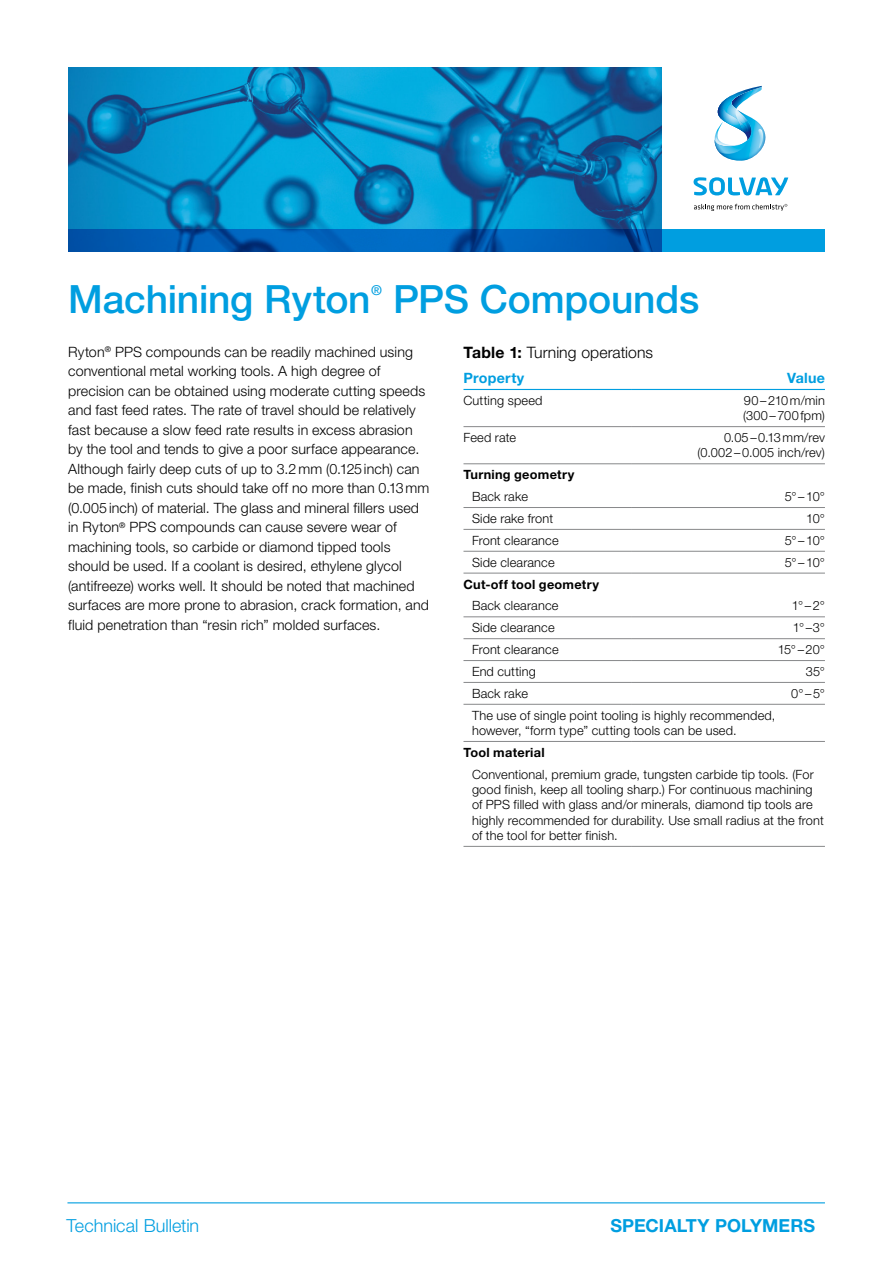
<style>
.page{position:relative;width:893px;height:1263px;background:#fff}
.page>*{position:absolute;margin:0;border:0;box-sizing:border-box;transform-origin:0 0}
.t1{font:500 39px "Helvetica Neue LT Std";letter-spacing:-.005em;color:#009ee0}
.t2{font:300 18px "Helvetica Neue LT Std";color:#009ee0}
.t3{font:700 18px "Helvetica Neue LT Std";letter-spacing:.005em;color:#009ee0}
.t4{font:300 15.75px "Helvetica Neue LT Std";letter-spacing:.005em;color:#000}
.t5{font:300 14.25px/19.5px "Helvetica Neue LT Std";letter-spacing:.01em;color:#000}
.t6{font:700 14.25px "Helvetica Neue LT Std";letter-spacing:.015em;color:#009ee0}
.t7{font:500 13.65px "Helvetica Neue LT Std";color:#009ee0}
.t8{font:300 12.75px/15.3px "Helvetica Neue LT Std";letter-spacing:.015em;color:#000}
.t9{font:700 12.75px "Helvetica Neue LT Std";letter-spacing:.02em;color:#000}
.s1{font-weight:700}
</style>
<div class="page">
<img style="left:68px;top:68px;width:593px;height:161px">
<svg style="left:68px;top:229px;width:757px;height:22px;background:#0069bc"></svg>
<svg style="left:693px;top:177px;width:95px;height:18px"></svg>
<svg style="left:714px;top:86px;width:52px;height:75px"></svg>
<svg style="left:694px;top:204px;width:93px;height:7px"></svg>
<hr style="left:67px;top:1202px;width:758px;height:1px;background:#009ee0">
<hr style="left:463px;top:426px;width:169px;height:1px;background:#87888a">
<hr style="left:632px;top:426px;width:193px;height:1px;background:#87888a">
<hr style="left:463px;top:463px;width:169px;height:1px;background:#87888a">
<hr style="left:632px;top:463px;width:193px;height:1px;background:#87888a">
<hr style="left:463px;top:507px;width:169px;height:1px;background:#87888a">
<hr style="left:632px;top:507px;width:193px;height:1px;background:#87888a">
<hr style="left:463px;top:529px;width:169px;height:1px;background:#87888a">
<hr style="left:632px;top:529px;width:193px;height:1px;background:#87888a">
<hr style="left:463px;top:551px;width:169px;height:1px;background:#87888a">
<hr style="left:632px;top:551px;width:193px;height:1px;background:#87888a">
<hr style="left:463px;top:573px;width:169px;height:1px;background:#87888a">
<hr style="left:632px;top:573px;width:193px;height:1px;background:#87888a">
<hr style="left:463px;top:616px;width:169px;height:1px;background:#87888a">
<hr style="left:632px;top:616px;width:193px;height:1px;background:#87888a">
<hr style="left:463px;top:638px;width:169px;height:1px;background:#87888a">
<hr style="left:632px;top:638px;width:193px;height:1px;background:#87888a">
<hr style="left:463px;top:660px;width:169px;height:1px;background:#87888a">
<hr style="left:632px;top:660px;width:193px;height:1px;background:#87888a">
<hr style="left:463px;top:682px;width:169px;height:1px;background:#87888a">
<hr style="left:632px;top:682px;width:193px;height:1px;background:#87888a">
<hr style="left:463px;top:704px;width:169px;height:1px;background:#87888a">
<hr style="left:632px;top:704px;width:193px;height:1px;background:#87888a">
<hr style="left:463px;top:741px;width:169px;height:1px;background:#87888a">
<hr style="left:632px;top:741px;width:193px;height:1px;background:#87888a">
<hr style="left:463px;top:846px;width:169px;height:1px;background:#87888a">
<hr style="left:632px;top:846px;width:193px;height:1px;background:#87888a">
<hr style="left:463px;top:389px;width:169px;height:1px;background:#009ee0">
<hr style="left:632px;top:389px;width:193px;height:1px;background:#009ee0">
<h1 class="t1" style="left:68px;top:276px;width:304px">Machining Ryton</h1>
<p class="t7" style="left:371px;top:282px;width:12px">®</p>
<h1 class="t1" style="left:393px;top:276px;width:308px">PPS Compounds</h1>
<p class="t5" style="left:68px;top:342px;width:363px">Ryton<sup>®</sup> PPS compounds can be readily machined using conventional metal working tools. A high degree of precision can be obtained using moderate cutting speeds and fast feed rates. The rate of travel should be relatively fast because a slow feed rate results in excess abrasion by the tool and tends to give a poor surface appearance.<br>Although fairly deep cuts of up to 3.2mm (0.125inch) can be made, finish cuts should take off no more than 0.13mm (0.005inch) of material. The glass and mineral fillers used in Ryton<sup>®</sup> PPS compounds can cause severe wear of machining tools, so carbide or diamond tipped tools should be used. If a coolant is desired, ethylene glycol (antifreeze) works well. It should be noted that machined surfaces are more prone to abrasion, crack formation, and fluid penetration than “resin rich” molded surfaces.</p>
<p class="t4" style="left:463px;top:343px;width:191px"><span class="s1">Table 1:</span> Turning operations</p>
<p class="t6" style="left:463px;top:369px;width:62px">Property</p>
<p class="t6" style="left:787px;top:369px;width:39px">Value</p>
<p class="t8" style="left:463px;top:392px;width:80px">Cutting speed</p>
<p class="t8" style="left:743px;top:392px;width:83px">90–210m/min (300–700fpm)</p>
<p class="t8" style="left:463px;top:430px;width:54px">Feed rate</p>
<p class="t8" style="left:697px;top:430px;width:129px;text-align:right">0.05–0.13mm/rev (0.002–0.005 inch/rev)</p>
<p class="t9" style="left:463px;top:467px;width:112px">Turning geometry</p>
<p class="t8" style="left:472px;top:489px;width:57px">Back rake</p>
<p class="t8" style="left:785px;top:489px;width:42px">5° –10°</p>
<p class="t8" style="left:472px;top:510px;width:83px">Side rake front</p>
<p class="t8" style="left:806px;top:510px;width:20px">10°</p>
<p class="t8" style="left:472px;top:532px;width:88px">Front clearance</p>
<p class="t8" style="left:785px;top:532px;width:42px">5° –10°</p>
<p class="t8" style="left:472px;top:554px;width:84px">Side clearance</p>
<p class="t8" style="left:785px;top:554px;width:42px">5° –10°</p>
<p class="t9" style="left:463px;top:576px;width:137px">Cut-off tool geometry</p>
<p class="t8" style="left:472px;top:598px;width:88px">Back clearance</p>
<p class="t8" style="left:792px;top:598px;width:35px">1°–2°</p>
<p class="t8" style="left:472px;top:620px;width:84px">Side clearance</p>
<p class="t8" style="left:793px;top:620px;width:34px">1°–3°</p>
<p class="t8" style="left:472px;top:642px;width:88px">Front clearance</p>
<p class="t8" style="left:778px;top:642px;width:49px">15°–20°</p>
<p class="t8" style="left:472px;top:663px;width:65px">End cutting</p>
<p class="t8" style="left:806px;top:663px;width:21px">35°</p>
<p class="t8" style="left:472px;top:685px;width:57px">Back rake</p>
<p class="t8" style="left:791px;top:685px;width:35px">0°–5°</p>
<p class="t8" style="left:472px;top:707px;width:305px">The use of single point tooling is highly recommended, however, “form type” cutting tools can be used.</p>
<p class="t9" style="left:463px;top:744px;width:83px">Tool material</p>
<p class="t8" style="left:472px;top:766px;width:353px">Conventional, premium grade, tungsten carbide tip tools. (For good finish, keep all tooling sharp.) For continuous machining of PPS filled with glass and/or minerals, diamond tip tools are highly recommended for durability. Use small radius at the front of the tool for better finish.</p>
<p class="t2" style="left:67px;top:1215px;width:134px">Technical Bulletin</p>
<p class="t3" style="left:610px;top:1214px;width:206px">SPECIALTY POLYMERS</p>
</div>
